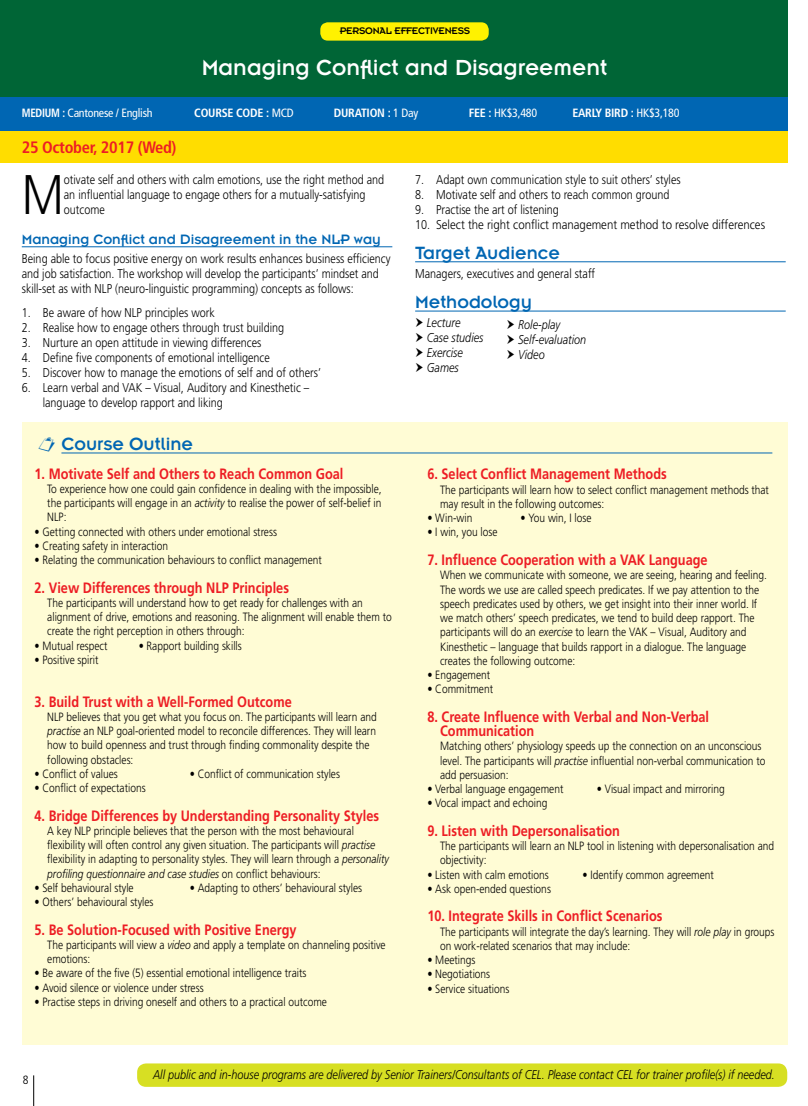
<style>
.page{position:relative;width:808px;height:1106px;background:#fff}
.page>*{position:absolute;margin:0;border:0;box-sizing:border-box;transform-origin:0 0}
.t1{font:300 55.8px "Frutiger LT Std";color:#000;scale:.85 1}
.t2{font:24px "Insignia LT Std";color:#fff}
.t3{font:19.5px "Insignia LT Std";color:#0066b3}
.t4{font:700 condensed 16.5px "Frutiger LT Std";letter-spacing:-.02em;color:#ed1d24}
.t5{font:700 15px/14.2px "Frutiger LT Std";color:#ed1d24;scale:.85 1}
.t6{font:15px "Insignia LT Std";color:#0066b3}
.t7{font:300 12.75px/15px "Frutiger LT Std";color:#000;scale:.85 1}
.t8{font:italic 300 12.75px/15px "Frutiger LT Std";color:#000;scale:.85 1}
.t9{font:300 12px/14.2px "Frutiger LT Std";color:#000;scale:.85 1}
.t10{font:700 condensed 12px "Frutiger LT Std";letter-spacing:-.02em;color:#fff}
.t11{font:condensed 12px "Frutiger LT Std";letter-spacing:-.02em;color:#fff}
.t12{font:300 condensed 12px "Frutiger LT Std";color:#000}
.t13{font:10.5px "Insignia LT Std";letter-spacing:-.02em;color:#000}
.s1{font-weight:700}
.s2{font-weight:400}
.s3{font-style:italic}
</style>
<div class="page">
<div style="left:137px;top:1063px;width:650px;height:23px;background:#d7df23;border-radius:9px"></div>
<hr style="left:33px;top:1075px;width:1px;height:31px;background:#000">
<div style="left:0;top:0;width:787px;height:110px;background:#006536"></div>
<hr style="left:22px;top:246px;width:370px;height:1px;background:#0066b3">
<hr style="left:415px;top:261px;width:371px;height:1px;background:#0066b3">
<hr style="left:415px;top:311px;width:371px;height:1px;background:#0066b3">
<div style="left:320px;top:22px;width:169px;height:19px;background:#fff200;border-radius:8px"></div>
<div style="left:22px;top:421px;width:765px;height:623px;background:#fffcd5"></div>
<hr style="left:61px;top:453px;width:711px;height:1px;background:#0066b3">
<div style="left:0;top:98px;width:787px;height:33px;background:#0066b3"></div>
<div style="left:0;top:131px;width:787px;height:31px;background:#fd0"></div>
<p class="t13" style="left:340px;top:26px;width:132px">PERSONAL EFFECTIVENESS</p>
<h2 class="t2" style="left:202px;top:55px;width:407px">Managing Conflict and Disagreement</h2>
<p class="t11" style="left:22px;top:106px;width:132px"><span class="s1">MEDIUM :</span> Cantonese / English</p>
<p class="t10" style="left:194px;top:106px;width:101px">COURSE CODE : <span class="s2">MCD</span></p>
<p class="t10" style="left:334px;top:106px;width:86px">DURATION : <span class="s2">1 Day</span></p>
<p class="t11" style="left:469px;top:106px;width:70px"><span class="s1">FEE :</span> HK$3,480</p>
<p class="t10" style="left:572px;top:106px;width:109px">EARLY BIRD : <span class="s2">HK$3,180</span></p>
<h3 class="t4" style="left:22px;top:137px;width:156px">25 October, 2017 (Wed)</h3>
<h1 class="t1" style="left:22px;top:163px;width:51px">M</h1>
<p class="t7" style="left:64px;top:172px;width:378px">otivate self and others with calm emotions, use the right method and an influential language to engage others for a mutually-satisfying outcome</p>
<p class="t6" style="left:22px;top:231px;width:361px">Managing Conflict and Disagreement in the NLP way</p>
<p class="t7" style="left:22px;top:251px;width:435px">Being able to focus positive energy on work results enhances business efficiency and job satisfaction. The workshop will develop the participants’ mindset and skill-set as with NLP (neuro-linguistic programming) concepts as follows:</p>
<p class="t7" style="left:22px;top:305px;width:229px">1. Be aware of how NLP principles work</p>
<p class="t7" style="left:22px;top:320px;width:310px">2. Realise how to engage others through trust building</p>
<p class="t7" style="left:22px;top:335px;width:283px">3. Nurture an open attitude in viewing differences</p>
<p class="t7" style="left:22px;top:350px;width:293px">4. Define five components of emotional intelligence</p>
<p class="t7" style="left:22px;top:365px;width:354px">5. Discover how to manage the emotions of self and of others’</p>
<p class="t7" style="left:43px;top:380px;width:315px;text-indent:-21px">6. Learn verbal and VAK – Visual, Auditory and Kinesthetic – language to develop rapport and liking</p>
<h3 class="t3" style="left:61px;top:434px;width:133px">Course Outline</h3>
<p class="t5" style="left:35px;top:466px;width:365px">1. Motivate Self and Others to Reach Common Goal</p>
<p class="t9" style="left:47px;top:481px;width:395px;text-align:justify">To experience how one could gain confidence in dealing with the impossible, the participants will engage in an <span class="s3">activity</span> to realise the power of self-belief in NLP:</p>
<p class="t9" style="left:35px;top:524px;width:287px">• Getting connected with others under emotional stress</p>
<p class="t9" style="left:35px;top:538px;width:159px">• Creating safety in interaction</p>
<p class="t9" style="left:35px;top:553px;width:340px">• Relating the communication behaviours to conflict management</p>
<p class="t5" style="left:35px;top:580px;width:301px">2. View Differences through NLP Principles</p>
<p class="t9" style="left:47px;top:595px;width:407px">The participants will understand how to get ready for challenges with an alignment of drive, emotions and reasoning. The alignment will enable them to create the right perception in others through:</p>
<p class="t9" style="left:35px;top:638px;width:87px">• Mutual respect</p>
<p class="t9" style="left:139px;top:638px;width:123px">• Rapport building skills</p>
<p class="t9" style="left:35px;top:652px;width:77px">• Positive spirit</p>
<p class="t5" style="left:35px;top:694px;width:304px">3. Build Trust with a Well-Formed Outcome</p>
<p class="t9" style="left:47px;top:709px;width:389px">NLP believes that you get what you focus on. The participants will learn and <span class="s3">practise</span> an NLP goal-oriented model to reconcile differences. They will learn how to build openness and trust through finding commonality despite the following obstacles:</p>
<p class="t9" style="left:35px;top:766px;width:100px">• Conflict of values</p>
<p class="t9" style="left:190px;top:766px;width:178px">• Conflict of communication styles</p>
<p class="t9" style="left:35px;top:781px;width:132px">• Conflict of expectations</p>
<p class="t5" style="left:35px;top:808px;width:407px">4. Bridge Differences by Understanding Personality Styles</p>
<p class="t9" style="left:47px;top:823px;width:404px">A key NLP principle believes that the person with the most behavioural flexibility will often control any given situation. The participants will <span class="s3">practise </span>flexibility in adapting to personality styles. They will learn through a <span class="s3">personality profiling questionnaire and case studies</span> on conflict behaviours:</p>
<p class="t9" style="left:35px;top:880px;width:118px">• Self behavioural style</p>
<p class="t9" style="left:190px;top:880px;width:204px">• Adapting to others’ behavioural styles</p>
<p class="t9" style="left:35px;top:895px;width:142px">• Others’ behavioural styles</p>
<p class="t5" style="left:35px;top:922px;width:310px">5. Be Solution-Focused with Positive Energy</p>
<p class="t9" style="left:47px;top:937px;width:400px">The participants will view a <span class="s3">video</span> and apply a template on channeling positive emotions:</p>
<p class="t9" style="left:35px;top:966px;width:321px">• Be aware of the five (5) essential emotional intelligence traits</p>
<p class="t9" style="left:35px;top:980px;width:200px">• Avoid silence or violence under stress</p>
<p class="t9" style="left:35px;top:994px;width:346px">• Practise steps in driving oneself and others to a practical outcome</p>
<p class="t7" style="left:415px;top:172px;width:314px">7. Adapt own communication style to suit others’ styles</p>
<p class="t7" style="left:415px;top:187px;width:301px">8. Motivate self and others to reach common ground</p>
<p class="t7" style="left:415px;top:202px;width:171px">9. Practise the art of listening</p>
<p class="t7" style="left:415px;top:217px;width:413px">10. Select the right conflict management method to resolve differences</p>
<h3 class="t3" style="left:415px;top:243px;width:146px">Target Audience</h3>
<p class="t7" style="left:415px;top:266px;width:213px">Managers, executives and general staff</p>
<h3 class="t3" style="left:415px;top:292px;width:118px">Methodology</h3>
<p class="t8" style="left:427px;top:315px;width:68px">Lecture<br>Case studies<br>Exercise<br>Games</p>
<p class="t8" style="left:518px;top:317px;width:82px">Role-play<br>Self-evaluation<br>Video</p>
<p class="t5" style="left:427px;top:467px;width:283px">6. Select Conflict Management Methods</p>
<p class="t9" style="left:440px;top:482px;width:388px">The participants will learn how to select conflict management methods that may result in the following outcomes:</p>
<p class="t9" style="left:427px;top:511px;width:54px">• Win-win</p>
<p class="t9" style="left:521px;top:511px;width:85px">• You win, I lose</p>
<p class="t9" style="left:427px;top:525px;width:84px">• I win, you lose</p>
<p class="t5" style="left:427px;top:552px;width:331px">7. Influence Cooperation with a VAK Language</p>
<p class="t9" style="left:440px;top:568px;width:386px">When we communicate with someone, we are seeing, hearing and feeling.<br>The words we use are called speech predicates. If we pay attention to the speech predicates used by others, we get insight into their inner world. If we match others’ speech predicates, we tend to build deep rapport. The participants will do an <span class="s3">exercise</span> to learn the VAK – Visual, Auditory and Kinesthetic – language that builds rapport in a dialogue. The language creates the following outcome:</p>
<p class="t9" style="left:427px;top:668px;width:76px">• Engagement</p>
<p class="t9" style="left:427px;top:682px;width:79px">• Commitment</p>
<p class="t5" style="left:440px;top:709px;width:318px;text-indent:-13px">8. Create Influence with Verbal and Non-Verbal<br>Communication</p>
<p class="t9" style="left:440px;top:739px;width:384px">Matching others’ physiology speeds up the connection on an unconscious level. The participants will <span class="s3">practise</span> influential non-verbal communication to add persuasion:</p>
<p class="t9" style="left:427px;top:782px;width:162px">• Verbal language engagement</p>
<p class="t9" style="left:597px;top:782px;width:152px">• Visual impact and mirroring</p>
<p class="t9" style="left:427px;top:796px;width:143px">• Vocal impact and echoing</p>
<p class="t5" style="left:427px;top:823px;width:228px">9. Listen with Depersonalisation</p>
<p class="t9" style="left:440px;top:839px;width:394px">The participants will learn an NLP tool in listening with depersonalisation and objectivity:</p>
<p class="t9" style="left:427px;top:867px;width:144px">• Listen with calm emotions</p>
<p class="t9" style="left:583px;top:867px;width:156px">• Identify common agreement</p>
<p class="t9" style="left:427px;top:881px;width:147px">• Ask open-ended questions</p>
<p class="t5" style="left:427px;top:909px;width:278px">10. Integrate Skills in Conflict Scenarios</p>
<p class="t9" style="left:440px;top:924px;width:395px">The participants will integrate the day’s learning. They will <span class="s3">role play</span> in groups on work-related scenarios that may include:</p>
<p class="t9" style="left:427px;top:953px;width:58px">• Meetings</p>
<p class="t9" style="left:427px;top:967px;width:76px">• Negotiations</p>
<p class="t9" style="left:427px;top:981px;width:98px">• Service situations</p>
<p class="t12" style="left:23px;top:1073px;width:7px">8</p>
<p class="t8" style="left:153px;top:1067px;width:733px">All public and in-house programs are delivered by Senior Trainers/Consultants of CEL. Please contact CEL for trainer profile(s) if needed.</p>
</div>
